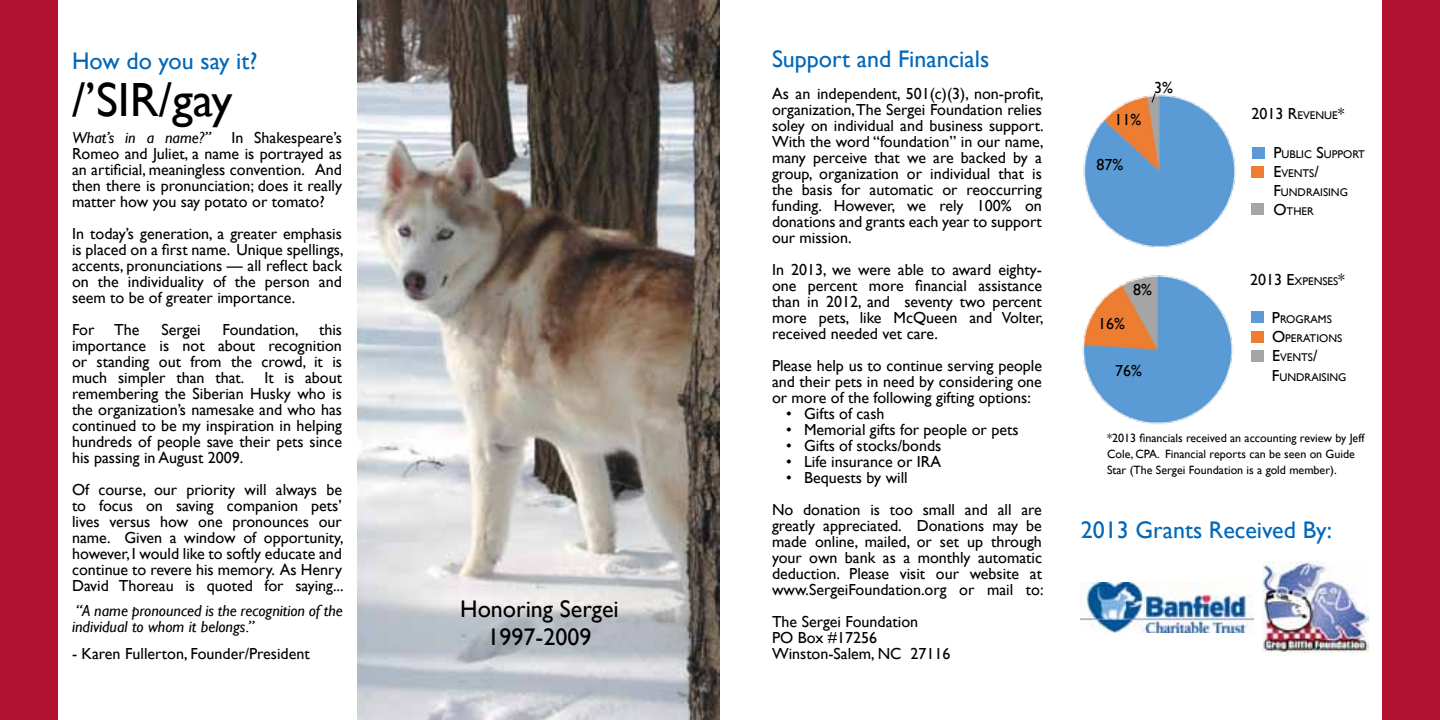
<style>
.page{position:relative;width:1440px;height:720px;background:#fff}
.page>*{position:absolute;margin:0;border:0;box-sizing:border-box;transform-origin:0 0}
.t1{font:48px "Gill Sans";color:#000}
.t2{font:24px "Gill Sans";color:#0067b9}
.t3{font:24px/28.8px "Gill Sans";color:#000;text-align:center}
.t4{font:16px/16px "Gill Sans";color:#000;text-align:justify}
.t5{font:italic 16px/16px "Gill Sans";color:#000}
.t6{font:16px "Gill Sans";color:#000}
.t7{font:12px/16px "Gill Sans";color:#000}
.t8{font:11.2px/19.2px "Gill Sans";color:#000}
.s1{font-size:11.2px}
.s2{font-size:16px}
</style>
<div class="page">
<img style="left:357px;top:0;width:363px;height:720px">
<div style="left:0;top:0;width:58px;height:720px;background:#b0112f"></div>
<div style="left:1382px;top:0;width:58px;height:720px;background:#b0112f"></div>
<div style="left:1251px;top:312px;width:13px;height:11px;background:#5b9bd5"></div>
<div style="left:1251px;top:332px;width:13px;height:11px;background:#ed7d31"></div>
<div style="left:1251px;top:351px;width:13px;height:11px;background:#a5a5a5"></div>
<div style="left:1252px;top:147px;width:13px;height:12px;background:#5b9bd5"></div>
<div style="left:1251px;top:166px;width:13px;height:12px;background:#ed7d31"></div>
<div style="left:1251px;top:204px;width:13px;height:11px;background:#a5a5a5"></div>
<img style="left:1083px;top:94px;width:153px;height:154px">
<svg style="left:1151px;top:93px;width:5px;height:11px"></svg>
<img style="left:1081px;top:582px;width:173px;height:50px">
<img style="left:1262px;top:561px;width:106px;height:92px">
<img style="left:1082px;top:275px;width:152px;height:149px">
<h2 class="t2" style="left:72px;top:47px;width:187px">How do you say it?</h2>
<h1 class="t1" style="left:72px;top:72px;width:162px">/’SIR/gay</h1>
<p class="t5" style="left:72px;top:130px;width:141px">What’s in a name?”</p>
<p class="t4" style="left:72px;top:130px;width:272px;text-indent:159px">In Shakespeare’s Romeo and Juliet, a name is portrayed as an artificial, meaningless convention. And then there is pronunciation; does it really matter how you say potato or tomato?</p>
<p class="t4" style="left:72px;top:226px;width:273px">In today’s generation, a greater emphasis is placed on a first name. Unique spellings, accents, pronunciations — all reflect back on the individuality of the person and seem to be of greater importance.</p>
<p class="t4" style="left:72px;top:322px;width:69px">For The</p>
<p class="t4" style="left:161px;top:322px;width:41px">Sergei</p>
<p class="t4" style="left:223px;top:322px;width:78px">Foundation,</p>
<p class="t4" style="left:72px;top:322px;width:271px;text-indent:247px">this importance is not about recognition or standing out from the crowd, it is much simpler than that.</p>
<p class="t4" style="left:72px;top:370px;width:272px;text-indent:192px">It is about remembering the Siberian Husky who is the organization’s namesake and who has continued to be my inspiration in helping hundreds of people save their pets since his passing in August 2009.</p>
<p class="t4" style="left:72px;top:482px;width:273px">Of course, our priority will always be to focus on saving companion pets’ lives versus how one pronounces our name. Given a window of opportunity, however, I would like to softly educate and continue to revere his memory. As Henry David Thoreau is quoted for saying...</p>
<p class="t5" style="left:72px;top:603px;width:272px">“A name pronounced is the recognition of the individual to whom it belongs.”</p>
<p class="t4" style="left:72px;top:646px;width:239px">- Karen Fullerton, Founder/President</p>
<h2 class="t3" style="left:460px;top:595px;width:160px">Honoring Sergei<br>1997-2009</h2>
<h2 class="t2" style="left:772px;top:45px;width:219px">Support and Financials</h2>
<p class="t4" style="left:772px;top:85px;width:273px">As an independent, 501(c)(3), non-profit, organization, The Sergei Foundation relies soley on individual and business support.<br>With the word “foundation” in our name, many perceive that we are backed by a group, organization or individual that is the basis for automatic or reoccurring funding. However, we rely 100% on donations and grants each year to support our mission.</p>
<p class="t4" style="left:772px;top:261px;width:273px">In 2013, we were able to award eighty&shy;one percent more financial assistance than in 2012, and seventy two percent more pets, like McQueen and Volter, received needed vet care.</p>
<p class="t4" style="left:772px;top:357px;width:271px">Please help us to continue serving people and their pets in need by considering one or more of the following gifting options:</p>
<p class="t4" style="left:786px;top:405px;width:100px">• Gifts of cash</p>
<p class="t4" style="left:786px;top:421px;width:234px">• Memorial gifts for people or pets</p>
<p class="t4" style="left:786px;top:437px;width:157px">• Gifts of stocks/bonds</p>
<p class="t4" style="left:786px;top:453px;width:157px">• Life insurance or IRA</p>
<p class="t4" style="left:772px;top:461px;width:271px;line-height:32px;text-indent:14px">• Bequests by will<br>No donation is too small and all are</p>
<p class="t4" style="left:772px;top:517px;width:273px">greatly appreciated. Donations may be made online, mailed, or set up through your own bank as a monthly automatic deduction. Please visit our website at www.SergeiFoundation.org or mail to:</p>
<p class="t4" style="left:772px;top:613px;width:180px;text-align:left">The Sergei Foundation<br>PO Box #17256<br>Winston-Salem, NC 27116</p>
<p class="t4" style="left:1114px;top:112px;width:28px">11%</p>
<p class="t4" style="left:1096px;top:157px;width:28px">87%</p>
<p class="t4" style="left:1154px;top:80px;width:20px">3%</p>
<p class="t4" style="left:1098px;top:316px;width:28px">16%</p>
<p class="t4" style="left:1133px;top:282px;width:20px">8%</p>
<p class="t4" style="left:1115px;top:363px;width:28px">76%</p>
<p class="t6" style="left:1251px;top:104px;width:95px">2013 R<span class="s1">EVENUE</span>*</p>
<p class="t8" style="left:1251px;top:144px;width:115px"><span class="s2">P</span>UBLIC <span class="s2">S</span>UPPORT<br><span class="s2">E</span>VENTS<span class="s2">/<br>F</span>UNDRAISING<br><span class="s2">O</span>THER</p>
<p class="t8" style="left:1250px;top:271px;width:96px"><span class="s2">2013 E</span>XPENSES<span class="s2">*</span></p>
<p class="t8" style="left:1250px;top:310px;width:98px"><span class="s2">P</span>ROGRAMS<br><span class="s2">O</span>PERATIONS<br><span class="s2">E</span>VENTS<span class="s2">/<br>F</span>UNDRAISING</p>
<p class="t7" style="left:1107px;top:430px;width:259px">*2013 financials received an accounting review by Jeff<br>Cole, CPA. Financial reports can be seen on Guide<br>Star (The Sergei Foundation is a gold member).</p>
<h2 class="t2" style="left:1081px;top:516px;width:253px">2013 Grants Received By:</h2>
</div>
